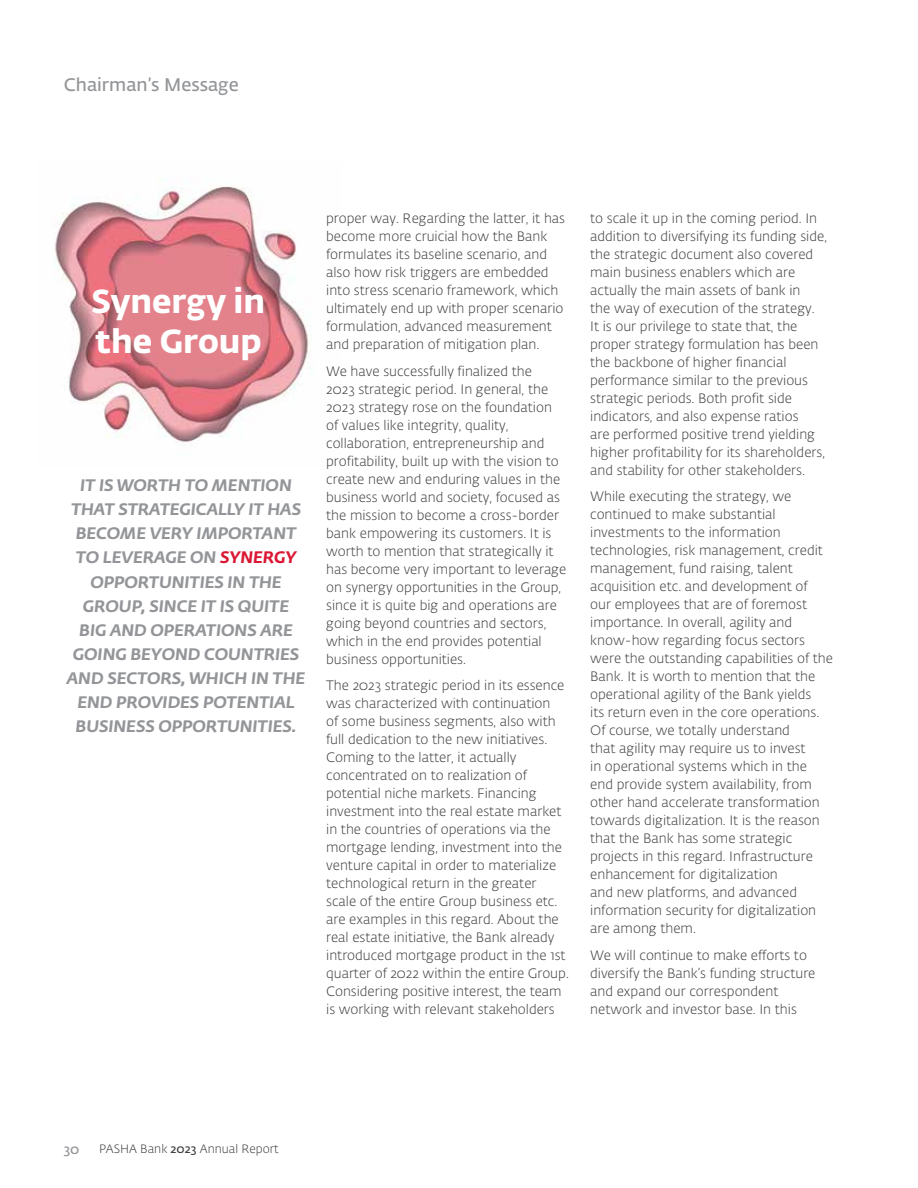
<style>
.page{position:relative;width:918px;height:1188px;background:#fff}
.page>*{position:absolute;margin:0;border:0;box-sizing:border-box;transform-origin:0 0}
.t1{font:700 33px/39.6px "Fedra Sans Alt Pro";color:#fff}
.t2{font:600 18px "Fedra Sans Alt Pro";color:#939598}
.t3{font:italic 700 16.5px/24px "Fedra Sans Alt Pro";color:#939598;text-align:center}
.t4{font:300 13.5px/18px "Fedra Sans Alt Pro";color:#414042}
.t5{font:600 13.5px "Fedra Sans Alt Pro";color:#939598}
.t6{font:300 12px "Fedra Sans Alt Pro";color:#414042}
.s1{color:#db1734}
.s2{font-weight:600}
</style>
<div class="page">
<img style="left:53px;top:179px;width:257px;height:264px">
<h2 class="t2" style="left:64px;top:71px;width:177px">Chairman’s Message</h2>
<h1 class="t1" style="left:92px;top:279px;width:175px">Synergy in the Group</h1>
<p class="t3" style="left:67px;top:473px;width:240px">IT IS WORTH TO MENTION<br>THAT STRATEGICALLY IT HAS<br>BECOME VERY IMPORTANT<br>TO LEVERAGE ON <span class="s1">SYNERGY<br></span>OPPORTUNITIES IN THE<br>GROUP, SINCE IT IS QUITE<br>BIG AND OPERATIONS ARE<br>GOING BEYOND COUNTRIES<br>AND SECTORS, WHICH IN THE<br>END PROVIDES POTENTIAL<br>BUSINESS OPPORTUNITIES.</p>
<p class="t4" style="left:326px;top:209px;width:240px">proper way. Regarding the latter, it has become more cruicial how the Bank formulates its baseline scenario, and also how risk triggers are embedded into stress scenario framework, which ultimately end up with proper scenario formulation, advanced measurement and preparation of mitigation plan.</p>
<p class="t4" style="left:326px;top:362px;width:242px">We have successfully finalized the<br>2023 strategic period. In general, the 2023 strategy rose on the foundation of values like integrity, quality, collaboration, entrepreneurship and profitability, built up with the vision to create new and enduring values in the business world and society, focused as the mission to become a cross- border bank empowering its customers. It is worth to mention that strategically it has become very important to leverage on synergy opportunities in the Group, since it is quite big and operations are going beyond countries and sectors, which in the end provides potential business opportunities.</p>
<p class="t4" style="left:326px;top:676px;width:244px">The 2023 strategic period in its essence was characterized with continuation<br>of some business segments, also with full dedication to the new initiatives.<br>Coming to the latter, it actually concentrated on to realization of potential niche markets. Financing investment into the real estate market in the countries of operations via the mortgage lending, investment into the venture capital in order to materialize technological return in the greater scale of the entire Group business etc. are examples in this regard. About the real estate initiative, the Bank already introduced mortgage product in the 1st quarter of 2022 within the entire Group.<br>Considering positive interest, the team is working with relevant stakeholders</p>
<p class="t4" style="left:590px;top:209px;width:238px">to scale it up in the coming period. In addition to diversifying its funding side, the strategic document also covered main business enablers which are actually the main assets of bank in<br>the way of execution of the strategy.<br>It is our privilege to state that, the proper strategy formulation has been the backbone of higher financial performance similar to the previous strategic periods. Both profit side indicators, and also expense ratios<br>are performed positive trend yielding higher profitability for its shareholders, and stability for other stakeholders.</p>
<p class="t4" style="left:590px;top:487px;width:244px">While executing the strategy, we continued to make substantial investments to the information technologies, risk management, credit management, fund raising, talent acquisition etc. and development of<br>our employees that are of foremost importance. In overall, agility and know- how regarding focus sectors were the outstanding capabilities of the Bank. It is worth to mention that the operational agility of the Bank yields<br>its return even in the core operations.<br>Of course, we totally understand<br>that agility may require us to invest<br>in operational systems which in the end provide system availability, from other hand accelerate transformation towards digitalization. It is the reason that the Bank has some strategic projects in this regard. Infrastructure enhancement for digitalization<br>and new platforms, and advanced information security for digitalization are among them.</p>
<p class="t4" style="left:590px;top:946px;width:227px">We will continue to make efforts to diversify the Bank’s funding structure and expand our correspondent network and investor base. In this</p>
<p class="t5" style="left:64px;top:1140px;width:17px">30</p>
<p class="t6" style="left:99px;top:1141px;width:181px">PASHA Bank <span class="s2">2023</span> Annual Report</p>
</div>
